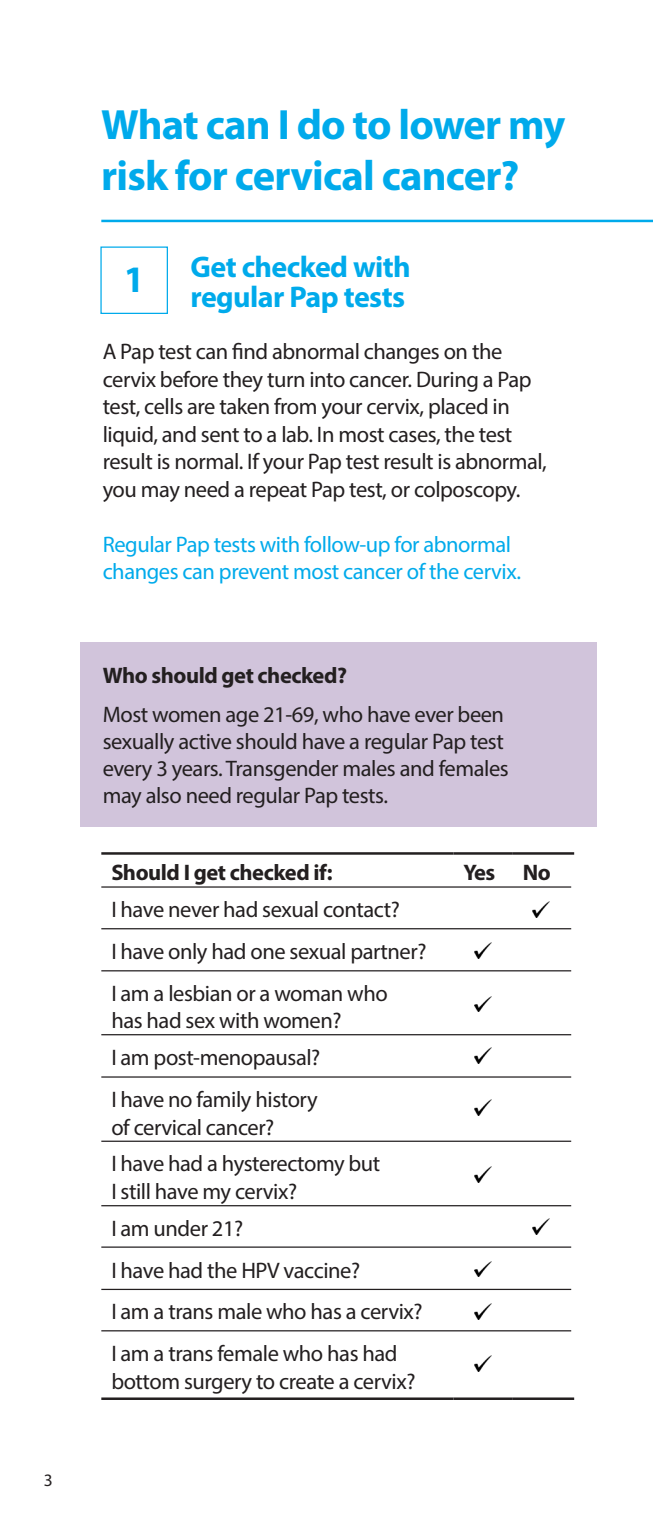
<style>
.page{position:relative;width:653px;height:1530px;background:#fff}
.page>*{position:absolute;margin:0;border:0;box-sizing:border-box;transform-origin:0 0}
.t1{font:700 42.5px/51px "Myriad Pro";letter-spacing:-.02em;color:#00aaeb}
.t2{font:700 37.5px "Myriad Pro";color:#00aaeb}
.t3{font:700 30px/30px "Myriad Pro";letter-spacing:-.02em;color:#00aaeb}
.t4{font:22.5px/27.5px "Myriad Pro";letter-spacing:-.02em;color:#231f20}
.t5{font:22.5px/27.5px "Myriad Pro";letter-spacing:-.02em;color:#00aaeb}
.t6{font:700 22.5px "Myriad Pro";letter-spacing:-.02em;color:#231f20}
.t7{font:17.5px "Myriad Pro";color:#231f20}
.s1{font-weight:700}
</style>
<div class="page">
<div style="left:100px;top:246px;width:68px;height:68px;border:1px solid #00aaeb"></div>
<hr style="left:101px;top:220px;width:551px;height:2px;background:#00aaeb">
<hr style="left:101px;top:852px;width:352px;height:3px;background:#231f20">
<hr style="left:453px;top:852px;width:59px;height:3px;background:#231f20">
<hr style="left:512px;top:852px;width:62px;height:3px;background:#231f20">
<hr style="left:101px;top:1397px;width:352px;height:3px;background:#231f20">
<hr style="left:453px;top:1397px;width:59px;height:3px;background:#231f20">
<hr style="left:512px;top:1397px;width:62px;height:3px;background:#231f20">
<hr style="left:101px;top:886px;width:470px;height:2px;background:#231f20">
<hr style="left:101px;top:928px;width:470px;height:1px;background:#231f20">
<hr style="left:101px;top:970px;width:470px;height:1px;background:#231f20">
<hr style="left:101px;top:1034px;width:470px;height:1px;background:#231f20">
<hr style="left:101px;top:1076px;width:470px;height:2px;background:#231f20">
<hr style="left:101px;top:1141px;width:470px;height:1px;background:#231f20">
<hr style="left:101px;top:1205px;width:470px;height:1px;background:#231f20">
<hr style="left:101px;top:1247px;width:470px;height:1px;background:#231f20">
<hr style="left:101px;top:1289px;width:470px;height:1px;background:#231f20">
<hr style="left:101px;top:1330px;width:470px;height:1px;background:#231f20">
<img style="left:532px;top:901px;width:17px;height:16px">
<img style="left:474px;top:943px;width:17px;height:16px">
<img style="left:474px;top:996px;width:17px;height:16px">
<img style="left:474px;top:1048px;width:17px;height:16px">
<img style="left:474px;top:1100px;width:17px;height:16px">
<img style="left:474px;top:1166px;width:17px;height:16px">
<img style="left:532px;top:1219px;width:17px;height:15px">
<img style="left:474px;top:1261px;width:17px;height:16px">
<img style="left:474px;top:1303px;width:17px;height:16px">
<img style="left:474px;top:1355px;width:17px;height:16px">
<div style="left:80px;top:642px;width:517px;height:185px;background:#d1c4db"></div>
<p class="t7" style="left:44px;top:1469px;width:10px">3</p>
<p class="t1" style="left:101px;top:98px;width:465px">What can I do to lower my risk for cervical cancer?</p>
<p class="t2" style="left:124px;top:255px;width:22px">1</p>
<p class="t3" style="left:190px;top:251px;width:222px">Get checked with regular Pap tests</p>
<p class="t4" style="left:103px;top:338px;width:445px">A Pap test can find abnormal changes on the cervix before they turn into cancer. During a Pap test, cells are taken from your cervix, placed in liquid, and sent to a lab. In most cases, the test result is normal. If your Pap test result is abnormal, you may need a repeat Pap test, or colposcopy.</p>
<p class="t5" style="left:103px;top:530px;width:420px">Regular Pap tests with follow-up for abnormal changes can prevent most cancer of the cervix.</p>
<p class="t4" style="left:103px;top:655px;width:403px;line-height:39.5px"><span class="s1">Who should get checked?<br></span>Most women age 21-69, who have ever been</p>
<p class="t4" style="left:103px;top:728px;width:407px">sexually active should have a regular Pap test every 3 years. Transgender males and females may also need regular Pap tests.</p>
<p class="t6" style="left:111px;top:858px;width:223px">Should I get checked if:</p>
<p class="t6" style="left:463px;top:858px;width:33px">Yes</p>
<p class="t6" style="left:522px;top:858px;width:29px">No</p>
<p class="t4" style="left:111px;top:896px;width:290px">I have never had sexual contact?</p>
<p class="t4" style="left:111px;top:937px;width:316px">I have only had one sexual partner?</p>
<p class="t4" style="left:111px;top:979px;width:278px">I am a lesbian or a woman who has had sex with women?</p>
<p class="t4" style="left:111px;top:1044px;width:210px">I am post-menopausal?</p>
<p class="t4" style="left:111px;top:1085px;width:208px">I have no family history of cervical cancer?</p>
<p class="t4" style="left:111px;top:1150px;width:270px">I have had a hysterectomy but<br>I still have my cervix?</p>
<p class="t4" style="left:111px;top:1214px;width:133px">I am under 21?</p>
<p class="t4" style="left:111px;top:1256px;width:250px">I have had the HPV vaccine?</p>
<p class="t4" style="left:111px;top:1298px;width:313px">I am a trans male who has a cervix?</p>
<p class="t4" style="left:111px;top:1340px;width:305px">I am a trans female who has had bottom surgery to create a cervix?</p>
</div>
